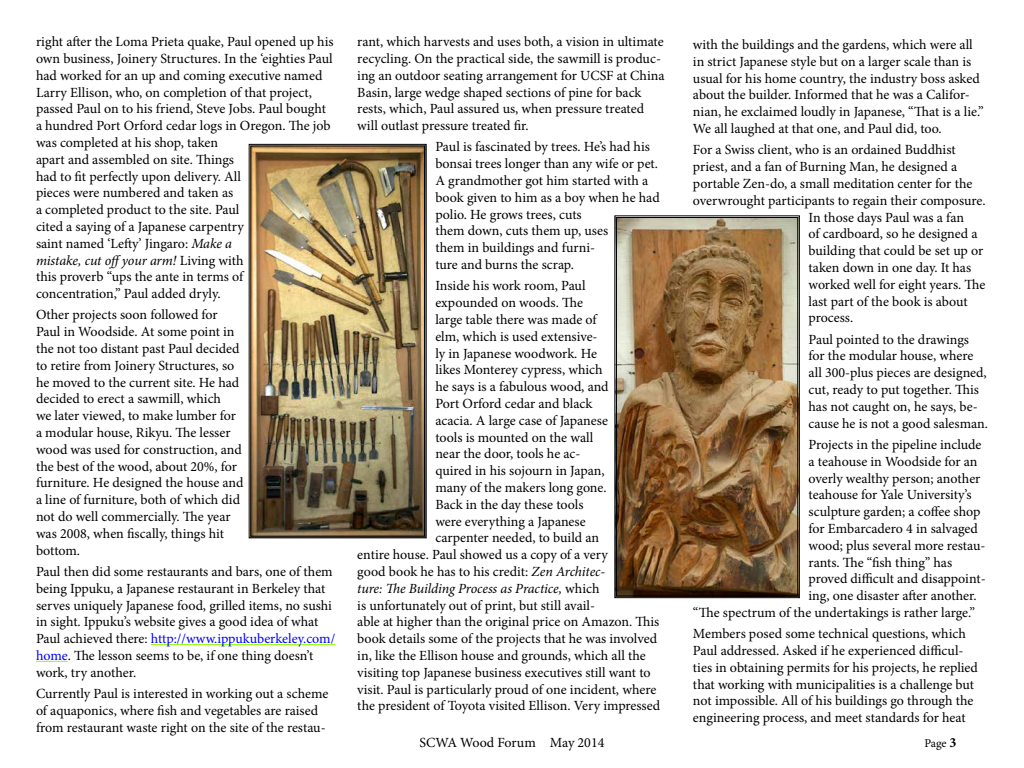
<style>
.page{position:relative;width:1024px;height:768px;background:#fff}
.page>*{position:absolute;margin:0;border:0;box-sizing:border-box;transform-origin:0 0}
.t1{font:14px/16.8px "Minion Pro";color:#000}
.t2{font:italic 14px "Minion Pro";letter-spacing:-.01em;color:#000}
.t3{font:12px "Minion Pro";color:#000}
.s1{font-style:italic}
.s2{color:#00f}
.s3{font-style:normal}
.s4{font-weight:700;font-size:14px}
</style>
<div class="page">
<hr style="left:151px;top:644px;width:184px;height:1px;background:#94ff00">
<hr style="left:36px;top:661px;width:32px;height:1px;background:#94ff00">
<img style="left:249px;top:144px;width:178px;height:394px">
<div style="left:251px;top:146px;width:174px;height:390px;border:1px solid #000"></div>
<img style="left:615px;top:216px;width:185px;height:382px">
<div style="left:616px;top:217px;width:182px;height:379px;border:1px solid #000"></div>
<p class="t1" style="left:36px;top:33px;width:299px">right after the Loma Prieta quake, Paul opened up his own business, Joinery Structures. In the ‘eighties Paul had worked for an up and coming executive named Larry Ellison, who, on completion of that project, passed Paul on to his friend, Steve Jobs. Paul bought a hundred Port Orford cedar logs in Oregon. The job was completed at his shop, taken<br>apart and assembled on site. Things<br>had to fit perfectly upon delivery. All<br>pieces were numbered and taken as<br>a completed product to the site. Paul<br>cited a saying of a Japanese carpentry<br>saint named ‘Lefty’ Jingaro: <span class="s1">Make a<br>mistake, cut offyour arm!</span> Living with<br>this proverb “ups the ante in terms of<br>concentration,” Paul added dryly.</p>
<p class="t1" style="left:36px;top:307px;width:209px">Other projects soon followed for Paul in Woodside. At some point in the not too distant past Paul decided to retire from Joinery Structures, so he moved to the current site. He had decided to erect a sawmill, which<br>we later viewed, to make lumber for a modular house, Rikyu. The lesser wood was used for construction, and the best of the wood, about 20%, for furniture. He designed the house and a line of furniture, both of which did not do well commercially. The year was 2008, when fiscally, things hit bottom.</p>
<p class="t1" style="left:36px;top:563px;width:301px">Paul then did some restaurants and bars, one of them being Ippuku, a Japanese restaurant in Berkeley that serves uniquely Japanese food, grilled items, no sushi in sight. Ippuku’s website gives a good idea of what Paul achieved there: <span class="s2">http://www.ippukuberkeley.com/ home</span>. The lesson seems to be, if one thing doesn’t work, try another.</p>
<p class="t1" style="left:36px;top:685px;width:294px">Currently Paul is interested in working out a scheme of aquaponics, where fish and vegetables are raised from restaurant waste right on the site of the restau-</p>
<p class="t1" style="left:357px;top:33px;width:309px">rant, which harvests and uses both, a vision in ultimate recycling. On the practical side, the sawmill is produc&shy;ing an outdoor seating arrangement for UCSF at China Basin, large wedge shaped sections of pine for back rests, which, Paul assured us, when pressure treated will outlast pressure treated fir.</p>
<p class="t1" style="left:435px;top:139px;width:226px">Paul is fascinated by trees. He’s had his bonsai trees longer than any wife or pet.<br>A grandmother got him started with a book given to him as a boy when he had polio. He grows trees, cuts<br>them down, cuts them up, uses<br>them in buildings and furni-<br>ture and burns the scrap.</p>
<p class="t1" style="left:435px;top:278px;width:152px">Inside his work room, Paul</p>
<p class="t1" style="left:435px;top:294px;width:149px">expounded on woods. The</p>
<p class="t1" style="left:435px;top:311px;width:163px">large table there was made of</p>
<p class="t1" style="left:435px;top:328px;width:164px">elm, which is used extensive-</p>
<p class="t1" style="left:435px;top:345px;width:163px">ly in Japanese woodwork. He</p>
<p class="t1" style="left:435px;top:362px;width:169px">likes Monterey cypress, which</p>
<p class="t1" style="left:435px;top:378px;width:175px">he says is a fabulous wood, and</p>
<p class="t1" style="left:435px;top:395px;width:158px">Port Orford cedar and black</p>
<p class="t1" style="left:435px;top:412px;width:174px">acacia. A large case of Japanese</p>
<p class="t1" style="left:435px;top:429px;width:160px">tools is mounted on the wall</p>
<p class="t1" style="left:435px;top:446px;width:147px">near the door, tools he ac-</p>
<p class="t1" style="left:435px;top:462px;width:171px">quired in his sojourn in Japan,</p>
<p class="t1" style="left:435px;top:479px;width:173px">many of the makers long gone.</p>
<p class="t1" style="left:435px;top:496px;width:150px">Back in the day these tools</p>
<p class="t1" style="left:435px;top:513px;width:152px">were everything a Japanese</p>
<p class="t1" style="left:435px;top:530px;width:165px">carpenter needed, to build an</p>
<p class="t1" style="left:357px;top:546px;width:252px">entire house. Paul showed us a copy of a very</p>
<p class="t1" style="left:357px;top:563px;width:249px">good book he has to his credit: <span class="s1">Zen Architec-</span></p>
<p class="t2" style="left:357px;top:579px;width:244px">ture: The Building Process as Practice, <span class="s3">which</span></p>
<p class="t1" style="left:357px;top:597px;width:239px">is unfortunately out of print, but still avail-</p>
<p class="t1" style="left:357px;top:614px;width:304px">able at higher than the original price on Amazon. This</p>
<p class="t1" style="left:357px;top:630px;width:301px">book details some of the projects that he was involved</p>
<p class="t1" style="left:357px;top:647px;width:290px">in, like the Ellison house and grounds, which all the</p>
<p class="t1" style="left:357px;top:664px;width:295px">visiting top Japanese business executives still want to</p>
<p class="t1" style="left:357px;top:681px;width:301px">visit. Paul is particularly proud of one incident, where</p>
<p class="t1" style="left:357px;top:698px;width:304px">the president of Toyota visited Ellison. Very impressed</p>
<p class="t1" style="left:693px;top:36px;width:292px">with the buildings and the gardens, which were all in strict Japanese style but on a larger scale than is usual for his home country, the industry boss asked about the builder. Informed that he was a Califor&shy;nian, he exclaimed loudly in Japanese, “That is a lie.” We all laughed at that one, and Paul did, too.</p>
<p class="t1" style="left:693px;top:142px;width:264px">For a Swiss client, who is an ordained Buddhist</p>
<p class="t1" style="left:693px;top:158px;width:266px">priest, and a fan of Burning Man, he designed a</p>
<p class="t1" style="left:693px;top:175px;width:281px">portable Zen-do, a small meditation center for the</p>
<p class="t1" style="left:693px;top:192px;width:294px">overwrought participants to regain their composure.</p>
<p class="t1" style="left:809px;top:209px;width:157px">In those days Paul was a fan</p>
<p class="t1" style="left:809px;top:226px;width:171px">of cardboard, so he designed a</p>
<p class="t1" style="left:809px;top:242px;width:176px">building that could be set up or</p>
<p class="t1" style="left:809px;top:259px;width:164px">taken down in one day. It has</p>
<p class="t1" style="left:809px;top:276px;width:178px">worked well for eight years. The</p>
<p class="t1" style="left:809px;top:293px;width:161px">last part of the book is about</p>
<p class="t1" style="left:809px;top:310px;width:46px">process.</p>
<p class="t1" style="left:809px;top:331px;width:181px">Paul pointed to the drawings for the modular house, where all 300-plus pieces are designed, cut, ready to put together. This has not caught on, he says, be&shy;cause he is not a good salesman.</p>
<p class="t1" style="left:809px;top:436px;width:174px">Projects in the pipeline include</p>
<p class="t1" style="left:809px;top:453px;width:171px">a teahouse in Woodside for an</p>
<p class="t1" style="left:809px;top:470px;width:173px">overly wealthy person; another</p>
<p class="t1" style="left:809px;top:487px;width:164px">teahouse for Yale University’s</p>
<p class="t1" style="left:809px;top:503px;width:173px">sculpture garden; a coffee shop</p>
<p class="t1" style="left:809px;top:520px;width:171px">for Embarcadero 4 in salvaged</p>
<p class="t1" style="left:809px;top:537px;width:179px">wood; plus several more restau-</p>
<p class="t1" style="left:809px;top:554px;width:145px">rants. The “fish thing” has</p>
<p class="t1" style="left:809px;top:571px;width:179px">proved difficult and disappoint-</p>
<p class="t1" style="left:809px;top:587px;width:170px">ing, one disaster after another.</p>
<p class="t1" style="left:693px;top:604px;width:284px">“The spectrum of the undertakings is rather large.”</p>
<p class="t1" style="left:693px;top:625px;width:287px">Members posed some technical questions, which Paul addressed. Asked if he experienced difficul&shy;ties in obtaining permits for his projects, he replied that working with municipalities is a challenge but not impossible. All of his buildings go through the engineering process, and meet standards for heat</p>
<p class="t1" style="left:420px;top:734px;width:186px">SCWA Wood Forum May 2014</p>
<p class="t3" style="left:924px;top:735px;width:34px">Page <span class="s4">3</span></p>
</div>
